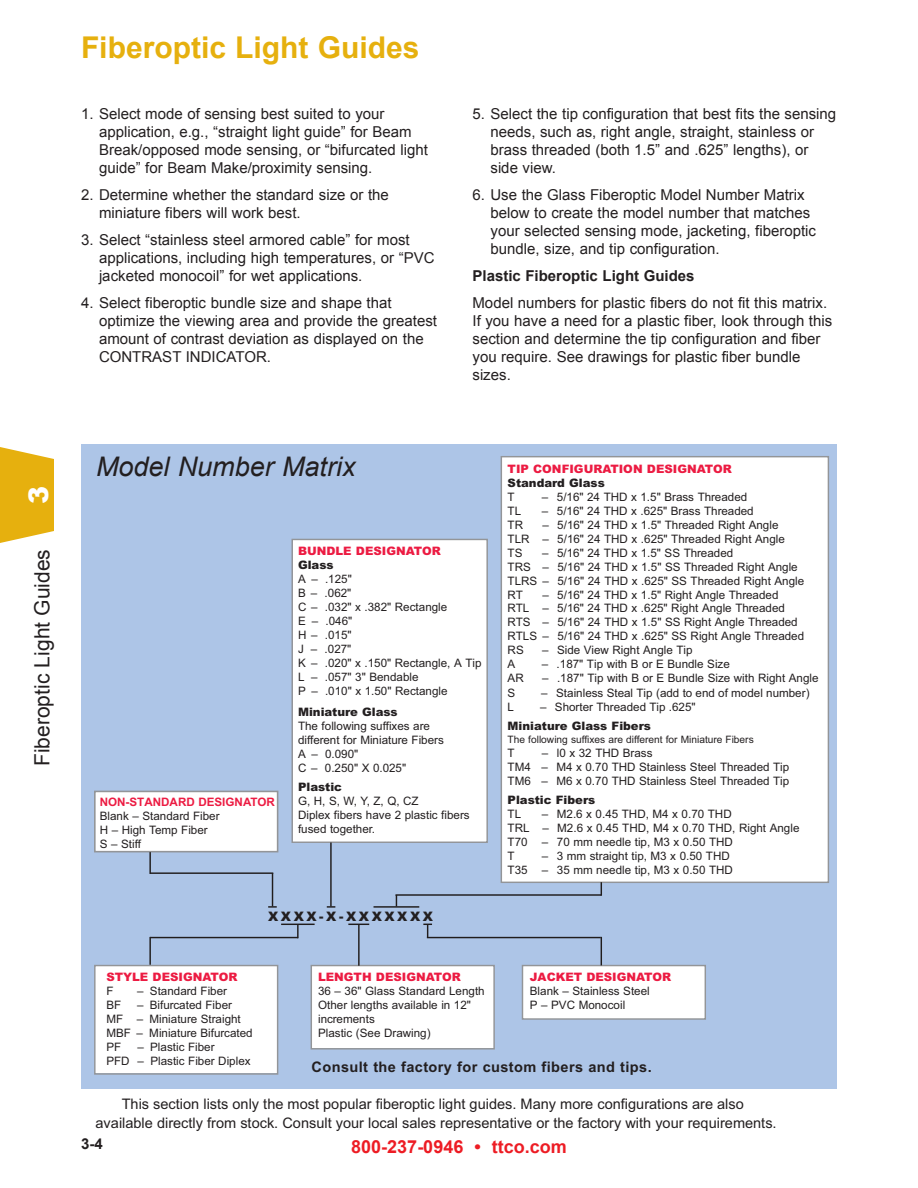
<style>
.page{position:relative;width:918px;height:1188px;background:#fff}
.page>*{position:absolute;margin:0;border:0;box-sizing:border-box;transform-origin:0 0}
.t1{font:700 30px "Arial";color:#e6b00e}
.t2{font:italic 27px "Arial";color:#231f20}
.t3{font:900 27px "Arial";color:#fff}
.t4{font:21px "Arial";color:#231f20}
.t5{font:700 18px "Arial";color:#ed1c24}
.t6{font:15px/18px "Arial";color:#231f20}
.t7{font:700 15px "Arial";color:#231f20}
.t8{font:14.55px/18.9px "Arial";color:#231f20;text-align:center}
.t9{font:700 14.55px "Arial";letter-spacing:.025em;color:#231f20}
.t10{font:900 13.05px "Arial";letter-spacing:.2em;color:#231f20}
.t11{font:11.7px/14px "Arial";color:#231f20}
.t12{font:900 11.7px/14px "Arial";color:#ec1b42}
.t13{font:900 11.7px/14px "Arial";color:#231f20}
.t14{font:10.2px "Arial";color:#231f20}
.s1{font-weight:700}
.s2{font-weight:700;color:#ec1b42}
.s3{font-weight:900;color:#ec1b42}
.s4{font-weight:900}
.s5{color:#231f20}
.s6{font-weight:400;color:#231f20}
.s7{font-weight:400}
</style>
<div class="page">
<div style="left:81px;top:444px;width:756px;height:644px;background:#adc5e7"></div>
<div style="left:96px;top:792px;width:181px;height:59px;background:#fff"></div>
<div style="left:94px;top:791px;width:184px;height:61px;border:2px solid #939598"></div>
<div style="left:96px;top:966px;width:181px;height:107px;background:#fff"></div>
<div style="left:94px;top:965px;width:184px;height:110px;border:1px solid #939598"></div>
<div style="left:312px;top:966px;width:181px;height:82px;background:#fff"></div>
<div style="left:311px;top:965px;width:184px;height:85px;border:1px solid #939598"></div>
<div style="left:523px;top:966px;width:182px;height:52px;background:#fff"></div>
<div style="left:522px;top:965px;width:184px;height:55px;border:1px solid #939598"></div>
<div style="left:293px;top:540px;width:193px;height:302px;background:#fff"></div>
<div style="left:292px;top:539px;width:196px;height:304px;border:1px solid #939598"></div>
<div style="left:502px;top:457px;width:326px;height:425px;background:#fff"></div>
<div style="left:501px;top:456px;width:328px;height:427px;border:1px solid #939598"></div>
<hr style="left:427px;top:937px;width:174px;height:1px;background:#201d1d">
<hr style="left:150px;top:937px;width:148px;height:1px;background:#201d1d">
<hr style="left:150px;top:872px;width:123px;height:2px;background:#201d1d">
<hr style="left:395px;top:894px;width:206px;height:2px;background:#201d1d">
<svg style="left:268px;top:906px;width:9px;height:2px"></svg>
<hr style="left:272px;top:873px;width:1px;height:33px;background:#201d1d">
<svg style="left:327px;top:906px;width:8px;height:2px"></svg>
<hr style="left:330px;top:843px;width:2px;height:63px;background:#201d1d">
<hr style="left:149px;top:852px;width:2px;height:22px;background:#201d1d">
<hr style="left:149px;top:937px;width:2px;height:28px;background:#201d1d">
<svg style="left:601px;top:937px;width:1px;height:28px"></svg>
<svg style="left:601px;top:882px;width:1px;height:14px"></svg>
<hr style="left:374px;top:906px;width:45px;height:2px;background:#201d1d">
<svg style="left:348px;top:924px;width:21px;height:1px"></svg>
<hr style="left:358px;top:925px;width:2px;height:41px;background:#201d1d">
<hr style="left:281px;top:924px;width:34px;height:1px;background:#201d1d">
<svg style="left:297px;top:925px;width:2px;height:13px"></svg>
<svg style="left:423px;top:924px;width:9px;height:14px"></svg>
<svg style="left:0;top:447px;width:54px;height:96px;background:#e9b92c"></svg>
<p class="t1" style="left:81px;top:31px;width:340px">Fiberoptic Light Guides</p>
<p class="t6" style="left:99px;top:105px;width:330px;text-indent:-18px">1. Select mode of sensing best suited to your application, e.g., “straight light guide” for Beam Break/opposed mode sensing, or “bifurcated light guide” for Beam Make/proximity sensing.</p>
<p class="t6" style="left:99px;top:186px;width:291px;text-indent:-18px">2. Determine whether the standard size or the miniature fibers will work best.</p>
<p class="t6" style="left:99px;top:231px;width:337px;text-indent:-18px">3. Select “stainless steel armored cable” for most applications, including high temperatures, or “PVC jacketed monocoil” for wet applications.</p>
<p class="t6" style="left:99px;top:294px;width:340px;text-indent:-18px">4. Select fiberoptic bundle size and shape that optimize the viewing area and provide the greatest amount of contrast deviation as displayed on the CONTRAST INDICATOR.</p>
<p class="t6" style="left:490px;top:105px;width:347px;text-indent:-18px">5. Select the tip configuration that best fits the sensing needs, such as, right angle, straight, stainless or brass threaded (both 1.5” and .625” lengths), or side view.</p>
<p class="t6" style="left:490px;top:186px;width:327px;text-indent:-18px">6. Use the Glass Fiberoptic Model Number Matrix below to create the model number that matches your selected sensing mode, jacketing, fiberoptic bundle, size, and tip configuration.</p>
<p class="t6" style="left:472px;top:262px;width:356px;line-height:27px"><span class="s1">Plastic Fiberoptic Light Guides<br></span>Model numbers for plastic fibers do not fit this matrix.</p>
<p class="t6" style="left:472px;top:312px;width:361px">If you have a need for a plastic fiber, look through this section and determine the tip configuration and fiber you require. See drawings for plastic fiber bundle sizes.</p>
<p class="t3" style="left:19px;top:504px;width:20px;rotate:-90deg">3</p>
<p class="t4" style="left:31px;top:766px;width:219px;rotate:-90deg">Fiberoptic Light Guides</p>
<p class="t2" style="left:96px;top:452px;width:261px">Model Number Matrix</p>
<p class="t11" style="left:100px;top:796px;width:177px"><span class="s2">NON-STANDARD DESIGNATOR<br></span>Blank – Standard Fiber<br>H – High Temp Fiber<br>S – Stiff</p>
<p class="t11" style="left:298px;top:545px;width:185px"><span class="s3">BUNDLE DESIGNATOR<br></span><span class="s4">Glass<br></span>A – .125"<br>B – .062"<br>C – .032" x .382" Rectangle<br>E – .046"<br>H – .015"<br>J – .027"<br>K – .020" x .150" Rectangle, A Tip<br>L – .057" 3" Bendable<br>P – .010" x 1.50" Rectangle</p>
<p class="t11" style="left:298px;top:706px;width:147px"><span class="s4">Miniature Glass<br></span>The following suffixes are different for Miniature Fibers<br>A – 0.090"<br>C – 0.250" X 0.025"</p>
<p class="t11" style="left:298px;top:781px;width:173px"><span class="s4">Plastic<br></span>G, H, S, W, Y, Z, Q, CZ<br>Diplex fibers have 2 plastic fibers fused together.</p>
<p class="t10" style="left:268px;top:908px;width:167px">XXXX-X-XXXXXXX</p>
<p class="t12" style="left:508px;top:462px;width:226px">TIP CONFIGURATION DESIGNATOR<br><span class="s5">Standard Glass<br></span><span class="s6">T</span></p>
<p class="t11" style="left:542px;top:491px;width:207px">– 5/16" 24 THD x 1.5" Brass Threaded</p>
<p class="t11" style="left:508px;top:505px;width:15px">TL</p>
<p class="t11" style="left:542px;top:505px;width:213px">– 5/16" 24 THD x .625" Brass Threaded</p>
<p class="t11" style="left:508px;top:519px;width:17px">TR</p>
<p class="t11" style="left:508px;top:519px;width:279px;text-indent:35px">– 5/16" 24 THD x 1.5" Threaded Right Angle<br>TLR – 5/16" 24 THD x .625" Threaded Right Angle<br>TS</p>
<p class="t11" style="left:508px;top:547px;width:298px;text-indent:35px">– 5/16" 24 THD x 1.5" SS Threaded<br>TRS – 5/16" 24 THD x 1.5" SS Threaded Right Angle<br>TLRS – 5/16" 24 THD x .625" SS Threaded Right Angle<br>RT</p>
<p class="t11" style="left:508px;top:589px;width:298px;text-indent:35px">– 5/16" 24 THD x 1.5" Right Angle Threaded<br>RTL – 5/16" 24 THD x .625" Right Angle Threaded RTS – 5/16" 24 THD x 1.5" SS Right Angle Threaded RTLS – 5/16" 24 THD x .625" SS Right Angle Threaded RS</p>
<p class="t11" style="left:542px;top:644px;width:152px">– Side View Right Angle Tip</p>
<p class="t11" style="left:508px;top:658px;width:9px">A</p>
<p class="t11" style="left:542px;top:658px;width:190px">– .187" Tip with B or E Bundle Size</p>
<p class="t11" style="left:508px;top:672px;width:18px">AR</p>
<p class="t11" style="left:542px;top:672px;width:278px">– .187" Tip with B or E Bundle Size with Right Angle</p>
<p class="t11" style="left:508px;top:687px;width:9px">S</p>
<p class="t11" style="left:541px;top:687px;width:270px">– Stainless Steal Tip (add to end of model number)</p>
<p class="t11" style="left:508px;top:701px;width:8px">L</p>
<p class="t11" style="left:508px;top:699px;width:190px;line-height:19px;text-indent:32px">– Shorter Threaded Tip .625"<br><span class="s4">Miniature Glass Fibers</span></p>
<p class="t14" style="left:508px;top:736px;width:248px">The following suffixes are different for Miniature Fibers</p>
<p class="t11" style="left:508px;top:747px;width:9px">T</p>
<p class="t11" style="left:508px;top:747px;width:283px;text-indent:34px">– l0 x 32 THD Brass<br>TM4 – M4 x 0.70 THD Stainless Steel Threaded Tip<br>TM6 – M6 x 0.70 THD Stainless Steel Threaded Tip</p>
<p class="t13" style="left:508px;top:793px;width:89px">Plastic Fibers<br><span class="s7">TL</span></p>
<p class="t11" style="left:508px;top:808px;width:293px;text-indent:34px">– M2.6 x 0.45 THD, M4 x 0.70 THD<br>TRL – M2.6 x 0.45 THD, M4 x 0.70 THD, Right Angle<br>T70 – 70 mm needle tip, M3 x 0.50 THD<br>T</p>
<p class="t11" style="left:508px;top:850px;width:227px;text-align:right">– 3 mm straight tip, M3 x 0.50 THD<br>T35 – 35 mm needle tip, M3 x 0.50 THD</p>
<p class="t12" style="left:106px;top:970px;width:133px">STYLE DESIGNATOR<br><span class="s6">F</span></p>
<p class="t11" style="left:137px;top:985px;width:91px">– Standard Fiber</p>
<p class="t11" style="left:106px;top:999px;width:148px;text-indent:31px">– Bifurcated Fiber<br>MF – Miniature Straight<br>MBF – Miniature Bifurcated<br>PF</p>
<p class="t11" style="left:106px;top:999px;width:16px">BF</p>
<p class="t11" style="left:106px;top:1041px;width:146px;text-align:center">– Plastic Fiber<br>PFD – Plastic Fiber Diplex</p>
<p class="t11" style="left:318px;top:971px;width:168px"><span class="s3">LENGTH DESIGNATOR<br></span>36 – 36" Glass Standard Length<br>Other lengths available in 12" increments<br>Plastic (See Drawing)</p>
<p class="t11" style="left:530px;top:971px;width:143px"><span class="s3">JACKET DESIGNATOR<br></span>Blank – Stainless Steel<br>P – PVC Monocoil</p>
<p class="t9" style="left:312px;top:1061px;width:342px">Consult the factory for custom fibers and tips.</p>
<p class="t8" style="left:96px;top:1096px;width:683px">This section lists only the most popular fiberoptic light guides. Many more configurations are also available directly from stock. Consult your local sales representative or the factory with your requirements.</p>
<p class="t7" style="left:81px;top:1135px;width:23px">3-4</p>
<p class="t5" style="left:351px;top:1136px;width:217px">800-237-0946 • ttco.com</p>
</div>
